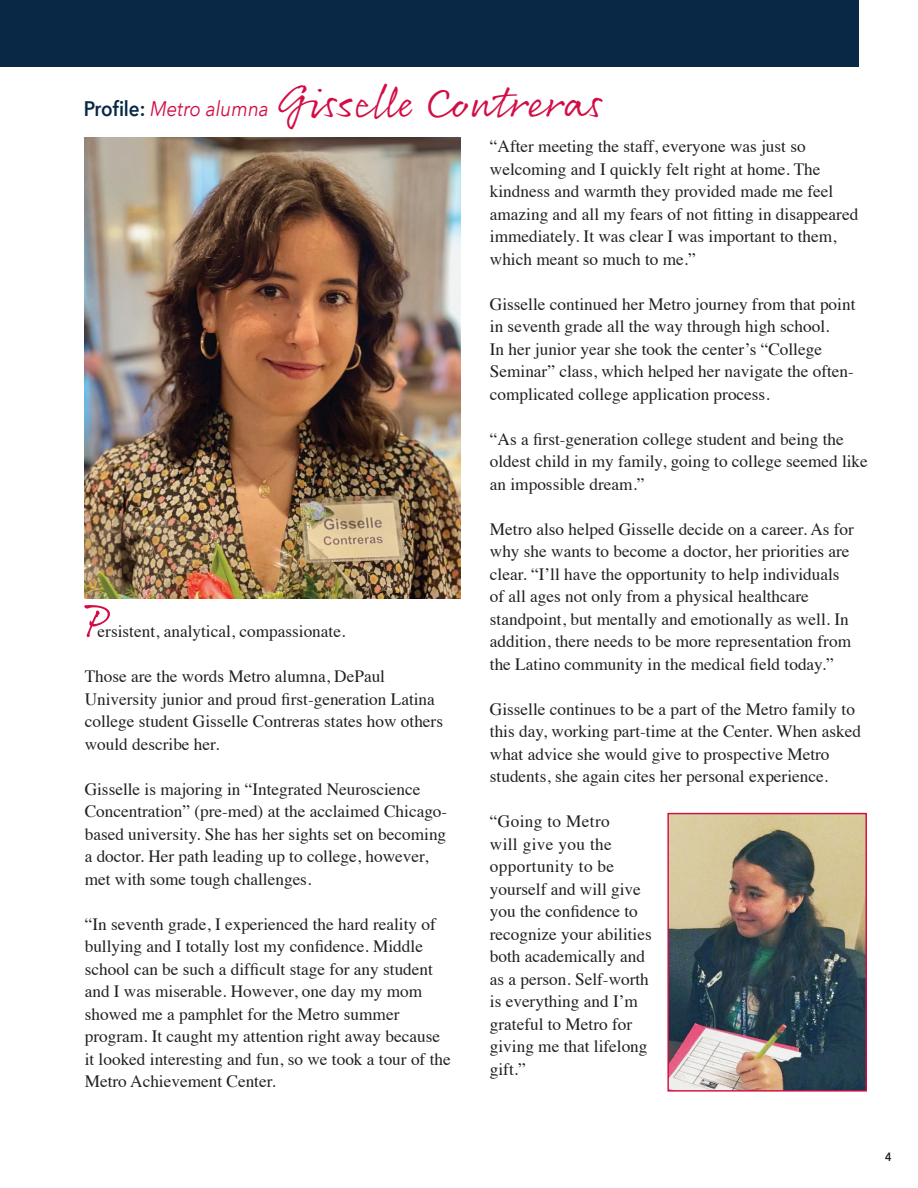
<style>
.page{position:relative;width:918px;height:1188px;background:#fff}
.page>*{position:absolute;margin:0;border:0;box-sizing:border-box;transform-origin:0 0}
.t1{font:45px "Rollerscript Smooth";letter-spacing:.02em;color:#d20d44}
.t2{font:italic 21px "Avenir Next";color:#d20d44;scale:.9 1}
.t3{font:17.25px/22.5px "Times";color:#231f20}
.t4{font:600 12px "Avenir Next";color:#231f20;scale:.9 1}
.s1{font-weight:600;font-style:normal;color:#082846}
</style>
<div class="page">
<div style="left:0;top:0;width:859px;height:67px;background:#082846"></div>
<img style="left:84px;top:137px;width:376px;height:461px">
<img style="left:669px;top:815px;width:196px;height:275px">
<div style="left:667px;top:813px;width:200px;height:279px;border:1px solid #d20d44"></div>
<svg style="left:84px;top:605px;width:26px;height:32px"></svg>
<p class="t2" style="left:84px;top:91px;width:207px"><span class="s1">Profile:</span> Metro alumna</p>
<h1 class="t1" style="left:278px;top:74px;width:326px">Gisselle Contreras</h1>
<p class="t3" style="left:98px;top:619px;width:249px">ersistent, analytical, compassionate.</p>
<p class="t3" style="left:85px;top:664px;width:360px">Those are the words Metro alumna, DePaul University junior and proud first-generation Latina college student Gisselle Contreras states how others would describe her.</p>
<p class="t3" style="left:85px;top:776px;width:364px">Gisselle is majoring in “Integrated Neuroscience Concentration” (pre-med) at the acclaimed Chicago&shy;based university. She has her sights set on becoming a doctor. Her path leading up to college, however, met with some tough challenges.</p>
<p class="t3" style="left:85px;top:911px;width:368px">“In seventh grade, I experienced the hard reality of bullying and I totally lost my confidence. Middle school can be such a difficult stage for any student and I was miserable. However, one day my mom showed me a pamphlet for the Metro summer program. It caught my attention right away because it looked interesting and fun, so we took a tour of the Metro Achievement Center.</p>
<p class="t3" style="left:490px;top:134px;width:370px">“After meeting the staff, everyone was just so welcoming and I quickly felt right at home. The kindness and warmth they provided made me feel amazing and all my fears of not fitting in disappeared immediately. It was clear I was important to them, which meant so much to me.”</p>
<p class="t3" style="left:490px;top:291px;width:367px">Gisselle continued her Metro journey from that point in seventh grade all the way through high school.<br>In her junior year she took the center’s “College Seminar” class, which helped her navigate the often&shy;complicated college application process.</p>
<p class="t3" style="left:490px;top:426px;width:380px">“As a first-generation college student and being the oldest child in my family, going to college seemed like an impossible dream.”</p>
<p class="t3" style="left:490px;top:516px;width:366px">Metro also helped Gisselle decide on a career. As for why she wants to become a doctor, her priorities are clear. “I’ll have the opportunity to help individuals of all ages not only from a physical healthcare standpoint, but mentally and emotionally as well. In addition, there needs to be more representation from the Latino community in the medical field today.”</p>
<p class="t3" style="left:490px;top:696px;width:373px">Gisselle continues to be a part of the Metro family to this day, working part-time at the Center. When asked what advice she would give to prospective Metro students, she again cites her personal experience.</p>
<p class="t3" style="left:490px;top:809px;width:163px">“Going to Metro<br>will give you the opportunity to be yourself and will give you the confidence to recognize your abilities both academically and as a person. Self-worth is everything and I’m grateful to Metro for giving me that lifelong gift.”</p>
<p class="t4" style="left:885px;top:1146px;width:9px">4</p>
</div>
